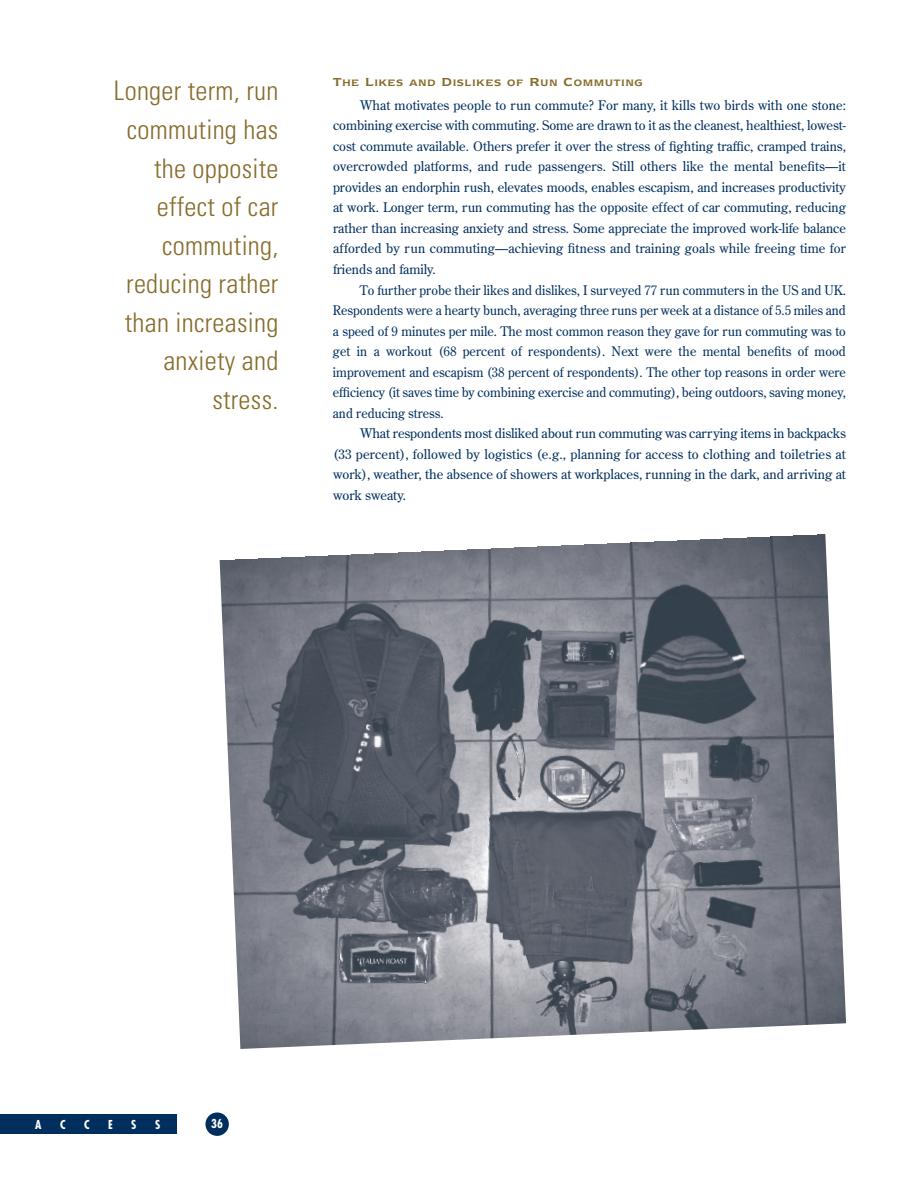
<style>
.page{position:relative;width:918px;height:1188px;background:#fff}
.page>*{position:absolute;margin:0;border:0;box-sizing:border-box;transform-origin:0 0}
.t1{font:300 condensed 27px/38.5px "Univers";letter-spacing:.01em;color:#876c2b;text-align:right}
.t2{font:13.2px/20.5px "Century Old Style";color:#002f5e;text-align:justify}
.t3{font:13.2px/20.5px "Century Old Style";color:#002f5e;text-align:justify;scale:.96 1}
.t4{font:700 condensed 12px "Futura";color:#fff}
.t5{font:600 10.8px "Newtext IT Cby BT";letter-spacing:.095em;color:#876c2b}
.s1{font-size:13.5px}
</style>
<div class="page">
<div style="left:205px;top:1113px;width:24px;height:23px;background:#002f5e;border-radius:50%"></div>
<div style="left:0;top:1114px;width:177px;height:20px;background:#002f5e"></div>
<img style="left:220px;top:534px;width:626px;height:515px">
<h1 class="t1" style="left:114px;top:74px;width:166px">Longer term, run commuting has the opposite effect of car commuting, reducing rather than increasing anxiety and stress.</h1>
<p class="t5" style="left:333px;top:76px;width:311px"><span class="s1">T</span>HE <span class="s1">L</span>IKES AND <span class="s1">D</span>ISLIKES OF <span class="s1">R</span>UN <span class="s1">C</span>OMMUTING</p>
<p class="t2" style="left:333px;top:95px;width:515px;text-indent:27px">What motivates people to run commute? For many, it kills two birds with one stone: combining exercise with commuting. Some are drawn to it as the cleanest, healthiest, lowest&shy;cost commute available. Others prefer it over the stress of fighting traffic, cramped trains, overcrowded platforms, and rude passengers. Still others like the mental benefits—it provides an endorphin rush, elevates moods, enables escapism, and increases productivity at work. Longer term, run commuting has the opposite effect of car commuting, reducing rather than increasing anxiety and stress. Some appreciate the improved work-life balance afforded by run commuting—achieving fitness and training goals while freeing time for friends and family.</p>
<p class="t3" style="left:333px;top:280px;width:536px;text-indent:27px">To further probe their likes and dislikes, I surveyed 77 run commuters in the US and UK.<br>Respondents were a hearty bunch, averaging three runs per week at a distance of 5.5 miles and a speed of 9 minutes per mile. The most common reason they gave for run commuting was to get in a workout (68 percent of respondents). Next were the mental benefits of mood improvement and escapism (38 percent of respondents). The other top reasons in order were efficiency (it saves time by combining exercise and commuting), being outdoors, saving money, and reducing stress.</p>
<p class="t2" style="left:333px;top:424px;width:514px;text-indent:27px">What respondents most disliked about run commuting was carrying items in backpacks (33 percent), followed by logistics (e.g., planning for access to clothing and toiletries at work), weather, the absence of showers at workplaces, running in the dark, and arriving at work sweaty.</p>
<p class="t4" style="left:35px;top:1119px;width:8px">A</p>
<p class="t4" style="left:60px;top:1119px;width:7px">C</p>
<p class="t4" style="left:84px;top:1119px;width:7px">C</p>
<p class="t4" style="left:108px;top:1119px;width:6px">E</p>
<p class="t4" style="left:131px;top:1119px;width:7px">S</p>
<p class="t4" style="left:155px;top:1119px;width:7px">S</p>
<p class="t4" style="left:211px;top:1118px;width:13px">36</p>
</div>
